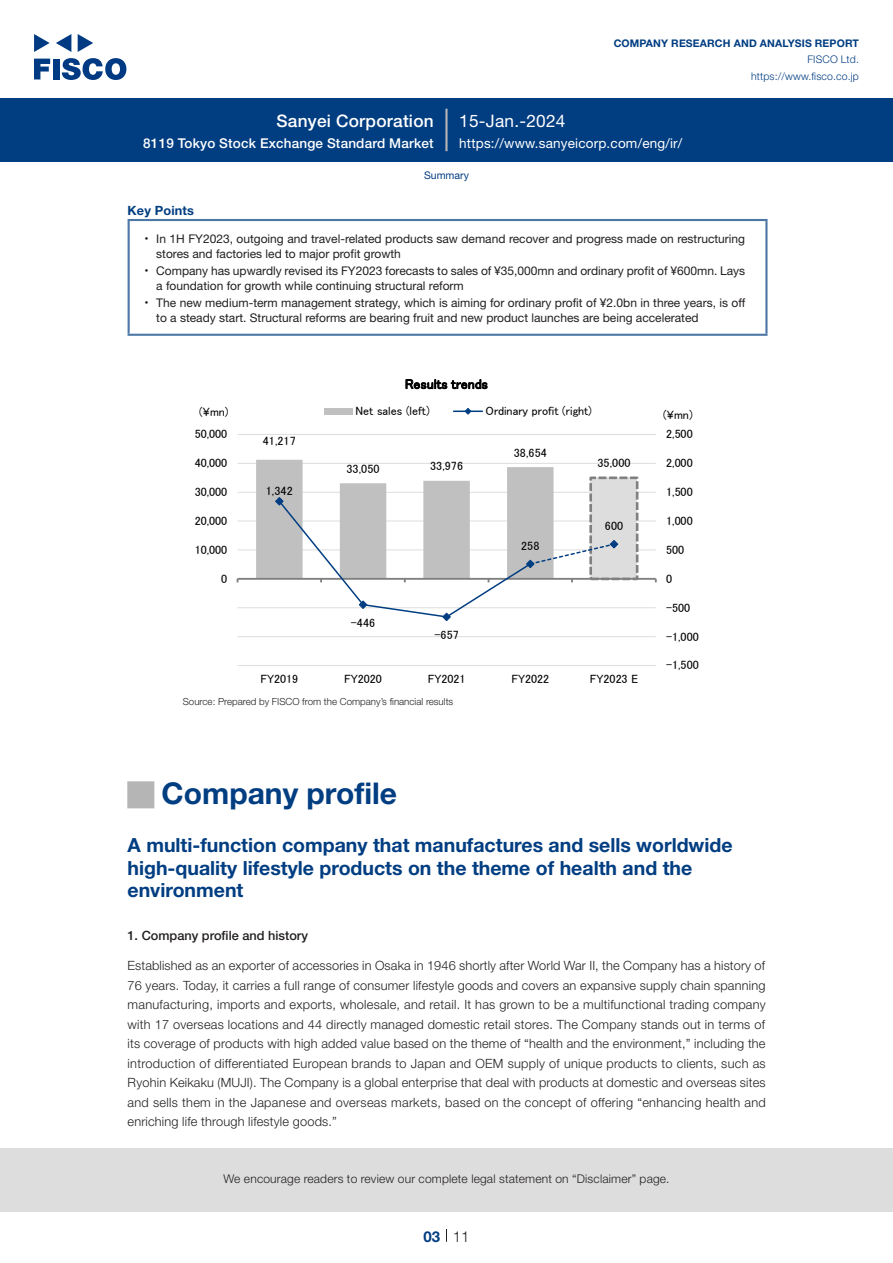
<style>
.page{position:relative;width:893px;height:1263px;background:#fff}
.page>*{position:absolute;margin:0;border:0;box-sizing:border-box;transform-origin:0 0}
.t1{font:700 30px "Helvetica Neue LT Std";color:#003d81}
.t2{font:27px "European Pi Std 1";color:#b5b5b6}
.中タイトル_e{font:700 19.5px/22.5px "Helvetica Neue LT Std";color:#003d81}
.t3{font:500 17.25px "Helvetica Neue LT Std";letter-spacing:.015em;color:#fff}
.t4{font:17.25px "Helvetica Neue LT Std";letter-spacing:.015em;color:#fff}
.t5{font:300 15px "Helvetica Neue LT Std";color:#231f20}
.t6{font:700 15px "Helvetica Neue LT Std";color:#003d81}
.t7{font:500 13.5px "Helvetica Neue LT Std";letter-spacing:.015em;color:#fff}
.t8{font:13.5px "Helvetica Neue LT Std";letter-spacing:.015em;color:#fff}
.t9{font:13.5px "MS P Gothic";letter-spacing:.01em;color:#000}
.本文_e{font:300 12.75px/19.5px "Helvetica Neue LT Std";letter-spacing:.015em;color:#231f20;text-align:justify}
.小タイトル_e{font:500 12.75px "Helvetica Neue LT Std";color:#231f20}
.Key_Points_e{font:700 12.75px "Helvetica Neue LT Std";letter-spacing:.015em;color:#003d81}
.Key_Points中_e{font:12px "Helvetica Neue LT Std";color:#231f20}
.t10{font:12px "MS P Gothic";color:#000}
.t11{font:300 12px "Helvetica Neue LT Std";letter-spacing:.015em;color:#231f20}
.t12{font:700 10.5px "Helvetica Neue LT Std";letter-spacing:.015em;color:#003d81}
.t13{font:300 10.5px/16.5px "Helvetica Neue LT Std";letter-spacing:.015em;color:#003d81;text-align:right}
.ヘッダー_e{font:10.5px "Helvetica Neue LT Std";color:#003d81}
.表組み基本スタイル_en{font:300 9.75px "Helvetica Neue LT Std";color:#231f20}
.Key_Points中_e-2{font:7.2px "Helvetica Neue LT Std";color:#231f20}
</style>
<div class="page">
<div style="left:0;top:1148px;width:893px;height:64px;background:#ddd"></div>
<svg style="left:34px;top:59px;width:16px;height:20px"></svg>
<div style="left:53px;top:59px;width:6px;height:20px;background:#003a83"></div>
<svg style="left:62px;top:58px;width:64px;height:22px"></svg>
<svg style="left:34px;top:34px;width:16px;height:18px"></svg>
<svg style="left:78px;top:34px;width:15px;height:18px"></svg>
<svg style="left:56px;top:34px;width:15px;height:18px"></svg>
<div style="left:0;top:98px;width:893px;height:64px;background:#003d81"></div>
<hr style="left:445px;top:109px;width:3px;height:42px;background:#b5b5b6">
<svg style="left:446px;top:1229px;width:1px;height:13px"></svg>
<hr style="left:128px;top:221px;width:2px;height:113px;background:#4d77a7">
<hr style="left:128px;top:219px;width:639px;height:2px;background:#4d77a7">
<hr style="left:765px;top:221px;width:2px;height:113px;background:#4d77a7">
<hr style="left:128px;top:334px;width:639px;height:2px;background:#4d77a7">
<hr style="left:238px;top:665px;width:418px;height:1px;background:#ddd">
<hr style="left:238px;top:636px;width:418px;height:1px;background:#ddd">
<hr style="left:238px;top:607px;width:418px;height:1px;background:#ddd">
<hr style="left:238px;top:549px;width:418px;height:1px;background:#ddd">
<hr style="left:238px;top:521px;width:418px;height:1px;background:#ddd">
<hr style="left:238px;top:492px;width:418px;height:1px;background:#ddd">
<hr style="left:238px;top:463px;width:418px;height:1px;background:#ddd">
<hr style="left:238px;top:434px;width:418px;height:1px;background:#ddd">
<div style="left:591px;top:478px;width:46px;height:101px;background:#ddd"></div>
<div style="left:589px;top:476px;width:49px;height:104px;border:3px dashed #808080"></div>
<hr style="left:238px;top:578px;width:418px;height:2px;background:#808080">
<svg style="left:256px;top:460px;width:363px;height:162px"></svg>
<div style="left:324px;top:408px;width:28px;height:6px;background:#c0c0c0"></div>
<hr style="left:454px;top:410px;width:28px;height:2px;background:#003d81">
<svg style="left:464px;top:408px;width:8px;height:7px"></svg>
<h3 class="t3" style="left:276px;top:110px;width:159px">Sanyei Corporation</h3>
<p class="t7" style="left:143px;top:135px;width:292px">8119 Tokyo Stock Exchange Standard Market</p>
<h3 class="t4" style="left:459px;top:110px;width:108px">15-Jan.-2024</h3>
<p class="t12" style="left:614px;top:37px;width:247px">COMPANY RESEARCH AND ANALYSIS REPORT</p>
<p class="t13" style="left:751px;top:51px;width:109px">FISCO Ltd. https://www.fisco.co j p.</p>
<p class="t8" style="left:459px;top:135px;width:225px">https://www.sanyeicorp.com/eng /i r/</p>
<p class="ヘッダー_e" style="left:424px;top:169px;width:46px">Summary</p>
<p class="Key_Points_e" style="left:128px;top:202px;width:68px">Key Points</p>
<p class="Key_Points中_e" style="left:156px;top:231px;width:590px">In H1 FY2023, outgoing and travel-related products saw demand recover and progress made on restructuring</p>
<p class="Key_Points中_e-2" style="left:145px;top:234px;width:5px">•</p>
<p class="Key_Points中_e-2" style="left:145px;top:266px;width:5px">•</p>
<p class="Key_Points中_e-2" style="left:145px;top:298px;width:5px">•</p>
<p class="Key_Points中_e" style="left:156px;top:246px;width:246px">stores and factories led to major profit growth</p>
<p class="Key_Points中_e" style="left:156px;top:263px;width:590px">Company has upwardly revised its FY2023 forecasts to sales of ¥35,000mn and ordinary profit of ¥600mn. Lays</p>
<p class="Key_Points中_e" style="left:156px;top:278px;width:309px">a foundation for growth while continuing structural reform</p>
<p class="Key_Points中_e" style="left:156px;top:296px;width:590px">The new medium-term management strategy, which is aiming for ordinary profit of ¥2.0bn in three years is, off</p>
<p class="Key_Points中_e" style="left:156px;top:311px;width:544px">to a steady start. Structural reforms are bearing fruit and new product launches are being accelerated</p>
<p class="t9" style="left:405px;top:377px;width:84px">Results trends</p>
<p class="t10" style="left:486px;top:404px;width:108px">Ordinary profit (right(</p>
<p class="t10" style="left:355px;top:404px;width:76px">Net sales (left)</p>
<p class="t10" style="left:199px;top:406px;width:31px">(¥mn(</p>
<p class="t10" style="left:663px;top:409px;width:31px">¥( mn)</p>
<p class="t10" style="left:195px;top:428px;width:34px">50,000</p>
<p class="t10" style="left:263px;top:435px;width:34px">41,217</p>
<p class="t10" style="left:666px;top:428px;width:28px">2,500</p>
<p class="t10" style="left:195px;top:457px;width:34px">40,000</p>
<p class="t10" style="left:346px;top:463px;width:35px">33,050</p>
<p class="t10" style="left:430px;top:460px;width:34px">33,976</p>
<p class="t10" style="left:514px;top:447px;width:35px">38,654</p>
<p class="t10" style="left:597px;top:457px;width:35px">35,000</p>
<p class="t10" style="left:666px;top:457px;width:28px">2,000</p>
<p class="t10" style="left:195px;top:486px;width:34px">30,000</p>
<p class="t10" style="left:266px;top:485px;width:28px">1,342</p>
<p class="t10" style="left:666px;top:486px;width:28px">1,500</p>
<p class="t10" style="left:195px;top:515px;width:34px">20,000</p>
<p class="t10" style="left:605px;top:520px;width:20px">600</p>
<p class="t10" style="left:666px;top:515px;width:28px">1,000</p>
<p class="t10" style="left:195px;top:544px;width:34px">10,000</p>
<p class="t10" style="left:521px;top:540px;width:20px">258</p>
<p class="t10" style="left:666px;top:544px;width:20px">500</p>
<p class="t10" style="left:221px;top:572px;width:8px">0</p>
<p class="t10" style="left:666px;top:572px;width:8px">0</p>
<p class="t10" style="left:666px;top:601px;width:26px">-500</p>
<p class="t10" style="left:351px;top:617px;width:26px">-446</p>
<p class="t10" style="left:434px;top:629px;width:26px">-657</p>
<p class="t10" style="left:666px;top:630px;width:34px">-1,000</p>
<p class="t10" style="left:666px;top:659px;width:34px">-1,500</p>
<p class="t10" style="left:260px;top:673px;width:39px">FY2019</p>
<p class="t10" style="left:344px;top:673px;width:39px">FY2020</p>
<p class="t10" style="left:428px;top:673px;width:39px">FY2021</p>
<p class="t10" style="left:511px;top:673px;width:39px">FY2022</p>
<p class="t10" style="left:590px;top:673px;width:50px">FY2023 E</p>
<p class="表組み基本スタイル_en" style="left:183px;top:695px;width:272px">Source: Prepared by FISCO from the Company s’ financial results</p>
<p class="t2" style="left:128px;top:780px;width:28px">■</p>
<p class="中タイトル_e" style="left:128px;top:834px;width:607px">A multi-function company that manufactures and sells worldwide high-quality lifestyle products on the theme of health and the environment</p>
<p class="小タイトル_e" style="left:128px;top:928px;width:182px">1. Company profile and history</p>
<p class="本文_e" style="left:128px;top:956px;width:640px">Established as an exporter of accessories in Osaka in 1946 shortly after World War ,I I the Company has a history of 76 years. Today it, carries a full range of consumer lifestyle goods and covers an expansive supply chain spanning manufacturing, imports and exports, wholesale, and retail It. has grown to be a multifunctional trading company with 17 overseas locations and 44 directly managed domestic retail stores. The Company stands out in terms of its coverage of products with high added value based on the theme of “health and the environment,” including the introduction of differentiated European brands to Japan and OEM supply of unique products to clients, such as Ryohin Keikaku (MUJI .) The Company is a global enterprise that deal with products at domestic and overseas sites and sells them in the Japanese and overseas markets, based on the concept of offering “enhancing health and enriching life through lifestyle goods “.</p>
<p class="t1" style="left:162px;top:774px;width:237px">Company profile</p>
<p class="t11" style="left:223px;top:1171px;width:448px">We encourage readers to review our complete legal statement on “Disclaimer” page.</p>
<p class="t6" style="left:423px;top:1227px;width:18px">03</p>
<p class="t5" style="left:453px;top:1227px;width:18px">11</p>
</div>
